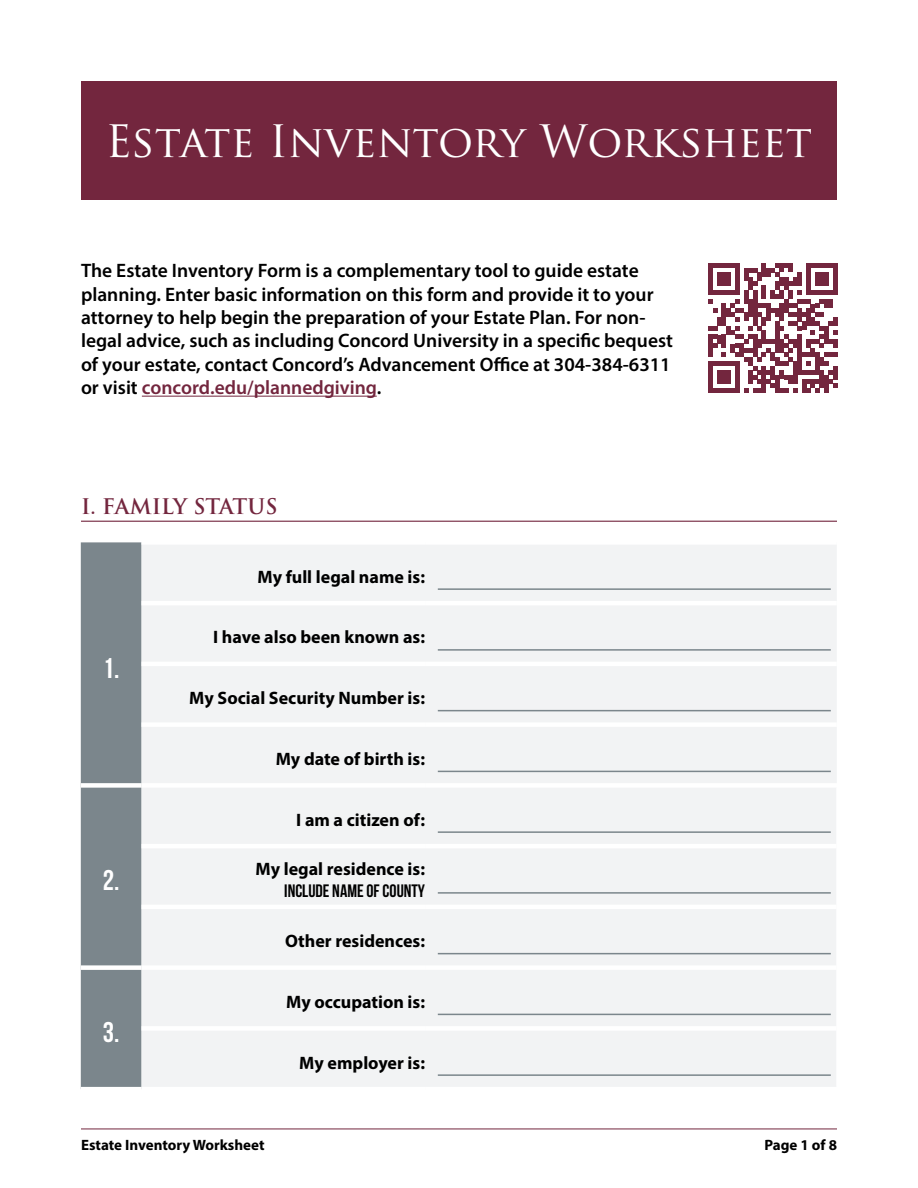
<style>
.page{position:relative;width:918px;height:1188px;background:#fff}
.page>*{position:absolute;margin:0;border:0;box-sizing:border-box;transform-origin:0 0}
.t1{font:43.5px "Trajan Pro";color:#fff}
.t2{font:700 28.5px "Bebas Neue";color:#fff}
.t3{font:700 21px "Trajan Pro";color:#73263e}
.t4{font:600 19.5px/23.4px "Myriad Pro";color:#000}
.t5{font:700 18px "Myriad Pro";color:#000}
.t6{font:700 18px "Bebas Neue";color:#000}
.t7{font:700 15px "Myriad Pro";color:#000}
.s1{color:#73263e}
</style>
<div class="page">
<hr style="left:81px;top:1129px;width:756px;height:1px;background:#73263e">
<hr style="left:142px;top:396px;width:235px;height:1px;background:#73263e">
<hr style="left:81px;top:521px;width:756px;height:1px;background:#73263e">
<div style="left:81px;top:81px;width:756px;height:119px;background:#73263e"></div>
<div style="left:81px;top:542px;width:61px;height:545px;background:#7b868c"></div>
<div style="left:142px;top:545px;width:695px;height:542px;background:#f2f3f4"></div>
<hr style="left:142px;top:601px;width:283px;height:4px;background:#fff">
<hr style="left:425px;top:601px;width:412px;height:4px;background:#fff">
<hr style="left:142px;top:662px;width:283px;height:4px;background:#fff">
<hr style="left:425px;top:662px;width:412px;height:4px;background:#fff">
<div style="left:142px;top:722px;width:283px;height:5px;background:#fff"></div>
<div style="left:425px;top:722px;width:412px;height:5px;background:#fff"></div>
<div style="left:142px;top:783px;width:283px;height:5px;background:#fff"></div>
<div style="left:425px;top:783px;width:412px;height:5px;background:#fff"></div>
<hr style="left:142px;top:844px;width:283px;height:4px;background:#fff">
<hr style="left:425px;top:844px;width:412px;height:4px;background:#fff">
<hr style="left:142px;top:905px;width:283px;height:4px;background:#fff">
<hr style="left:425px;top:905px;width:412px;height:4px;background:#fff">
<div style="left:142px;top:965px;width:283px;height:5px;background:#fff"></div>
<div style="left:425px;top:965px;width:412px;height:5px;background:#fff"></div>
<div style="left:142px;top:1026px;width:283px;height:5px;background:#fff"></div>
<div style="left:425px;top:1026px;width:412px;height:5px;background:#fff"></div>
<div style="left:81px;top:783px;width:61px;height:5px;background:#fff"></div>
<div style="left:81px;top:965px;width:61px;height:5px;background:#fff"></div>
<hr style="left:438px;top:588px;width:393px;height:2px;background:#7b868c">
<hr style="left:438px;top:649px;width:393px;height:2px;background:#7b868c">
<hr style="left:438px;top:710px;width:393px;height:1px;background:#7b868c">
<hr style="left:438px;top:771px;width:393px;height:1px;background:#7b868c">
<hr style="left:438px;top:831px;width:393px;height:2px;background:#7b868c">
<hr style="left:438px;top:892px;width:393px;height:2px;background:#7b868c">
<hr style="left:438px;top:953px;width:393px;height:1px;background:#7b868c">
<hr style="left:438px;top:1014px;width:393px;height:1px;background:#7b868c">
<hr style="left:438px;top:1074px;width:393px;height:2px;background:#7b868c">
<svg style="left:708px;top:263px;width:129px;height:130px"></svg>
<h1 class="t1" style="left:106px;top:113px;width:708px">Estate Inventory Worksheet</h1>
<p class="t4" style="left:81px;top:258px;width:594px">The Estate Inventory Form is a complementary tool to guide estate planning. Enter basic information on this form and provide it to your attorney to help begin the preparation of your Estate Plan. For non&shy;legal advice, such as including Concord University in a specific bequest of your estate, contact Concord’s Advancement Office at 304-384-6311 or visit <span class="s1">concord.edu/plannedgiving</span>.</p>
<p class="t3" style="left:81px;top:493px;width:198px">I. FAMILY STATUS</p>
<p class="t5" style="left:257px;top:565px;width:169px">My full legal name is:</p>
<h2 class="t2" style="left:103px;top:652px;width:18px">1.</h2>
<h2 class="t2" style="left:103px;top:865px;width:18px">2.</h2>
<h2 class="t2" style="left:103px;top:1017px;width:18px">3.</h2>
<p class="t5" style="left:213px;top:625px;width:213px">I have also been known as:</p>
<p class="t5" style="left:189px;top:686px;width:237px">My Social Security Number is:</p>
<p class="t5" style="left:276px;top:747px;width:151px">My date of birth is:</p>
<p class="t5" style="left:296px;top:808px;width:130px">I am a citizen of:</p>
<p class="t5" style="left:256px;top:858px;width:171px">My legal residence is:</p>
<p class="t6" style="left:284px;top:881px;width:142px">INCLUDE NAME OF COUNTY</p>
<p class="t5" style="left:285px;top:929px;width:141px">Other residences:</p>
<p class="t5" style="left:286px;top:990px;width:140px">My occupation is:</p>
<p class="t5" style="left:299px;top:1051px;width:127px">My employer is:</p>
<p class="t7" style="left:81px;top:1135px;width:185px">Estate Inventory Worksheet</p>
<p class="t7" style="left:764px;top:1135px;width:74px">Page 1 of 8</p>
</div>
